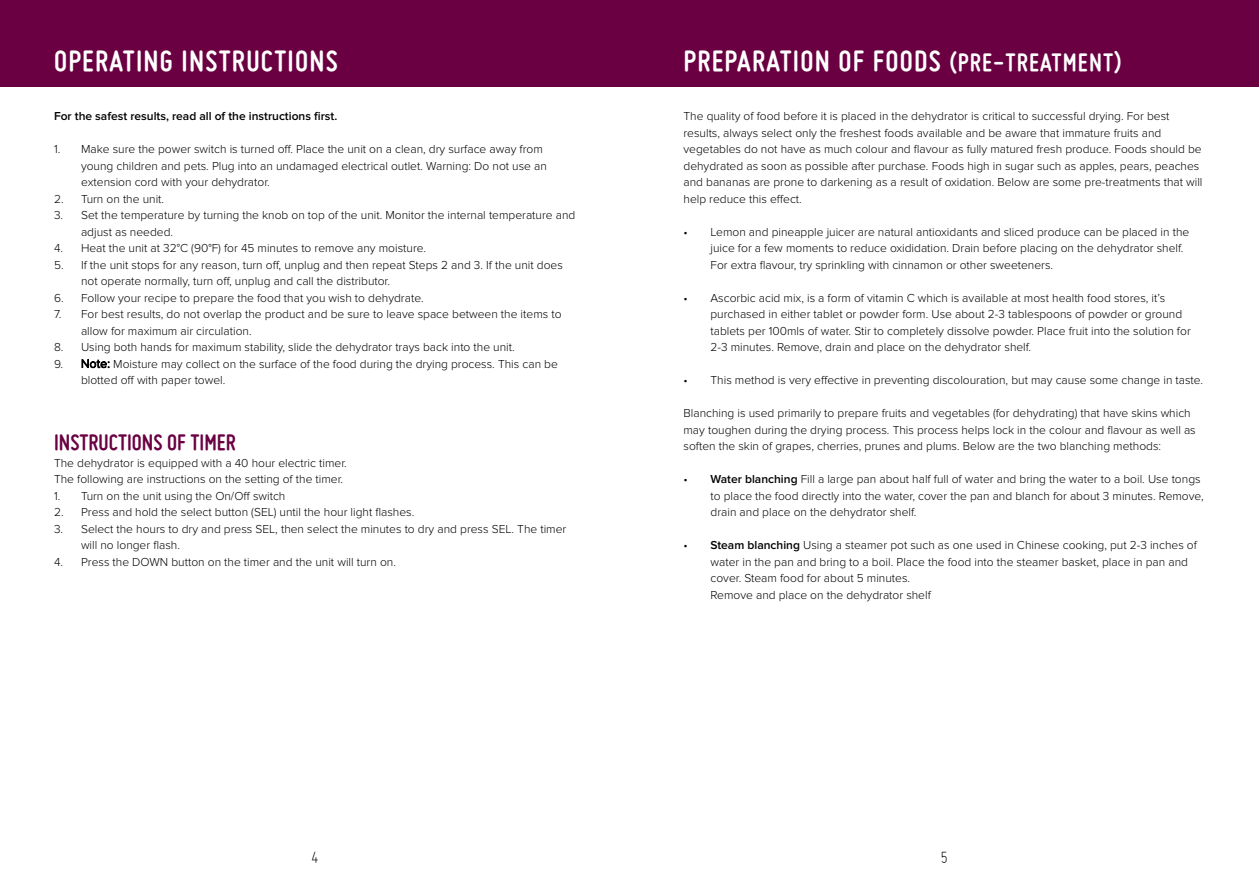
<style>
.page{position:relative;width:1259px;height:893px;background:#fff}
.page>*{position:absolute;margin:0;border:0;box-sizing:border-box;transform-origin:0 0}
.t1{font:700 31.5px "Miso";letter-spacing:.04em;color:#fff}
.t2{font:700 24px "Miso";color:#6a0042}
.t3{font:300 18px "Miso";color:#000}
.t4{font:300 12px/16.5px "Proxima Nova";color:#000}
.t5{font:600 12px "Proxima Nova";color:#000}
.s1{font-size:27px}
.s2{font-weight:600}
</style>
<div class="page">
<div style="left:0;top:0;width:1259px;height:87px;background:#6a0042"></div>
<svg style="left:82px;top:359px;width:27px;height:9px"></svg>
<h1 class="t1" style="left:54px;top:43px;width:285px">OPERATING INSTRUCTIONS</h1>
<h1 class="t1" style="left:683px;top:43px;width:440px">PREPARATION OF FOODS <span class="s1">(PRE-TREATMENT)</span></h1>
<p class="t4" style="left:683px;top:108px;width:520px">The quality of food before it is placed in the dehydrator is critical to successful drying. For best results, always select only the freshest foods available and be aware that immature fruits and vegetables do not have as much colour and flavour as fully matured fresh produce. Foods should be dehydrated as soon as possible after purchase. Foods high in sugar such as apples, pears, peaches and bananas are prone to darkening as a result of oxidation. Below are some pre-treatments that will help reduce this effect.</p>
<p class="t4" style="left:710px;top:223px;width:480px;text-indent:-27px">• Lemon and pineapple juicer are natural antioxidants and sliced produce can be placed in the juice for a few moments to reduce oxididation. Drain before placing on the dehydrator shelf.<br>For extra flavour, try sprinkling with cinnamon or other sweeteners.</p>
<p class="t4" style="left:710px;top:289px;width:482px;text-indent:-27px">• Ascorbic acid mix, is a form of vitamin C which is available at most health food stores, it’s purchased in either tablet or powder form. Use about 2-3 tablespoons of powder or ground tablets per 100mls of water. Stir to completely dissolve powder. Place fruit into the solution for 2-3 minutes. Remove, drain and place on the dehydrator shelf.</p>
<p class="t4" style="left:683px;top:372px;width:521px">• This method is very effective in preventing discolouration, but may cause some change in taste.</p>
<p class="t4" style="left:683px;top:405px;width:514px">Blanching is used primarily to prepare fruits and vegetables (for dehydrating) that have skins which may toughen during the drying process. This process helps lock in the colour and flavour as well as soften the skin of grapes, cherries, prunes and plums. Below are the two blanching methods:</p>
<p class="t4" style="left:710px;top:471px;width:495px;text-indent:-27px">• <span class="s2">Water blanching</span> Fill a large pan about half full of water and bring the water to a boil. Use tongs to place the food directly into the water, cover the pan and blanch for about 3 minutes. Remove, drain and place on the dehydrator shelf.</p>
<p class="t4" style="left:710px;top:537px;width:488px;text-indent:-27px">• <span class="s2">Steam blanching</span> Using a steamer pot such as one used in Chinese cooking, put 2-3 inches of water in the pan and bring to a boil. Place the food into the steamer basket, place in pan and cover. Steam food for about 5 minutes.<br>Remove and place on the dehydrator shelf</p>
<p class="t5" style="left:54px;top:109px;width:285px">For the safest results, read all of the instructions first.</p>
<p class="t4" style="left:81px;top:141px;width:467px;text-indent:-27px">1. Make sure the power switch is turned off. Place the unit on a clean, dry surface away from young children and pets. Plug into an undamaged electrical outlet. Warning: Do not use an extension cord with your dehydrator.</p>
<p class="t4" style="left:54px;top:190px;width:112px">2. Turn on the unit.</p>
<p class="t4" style="left:81px;top:207px;width:496px;text-indent:-27px">3. Set the temperature by turning the knob on top of the unit. Monitor the internal temperature and adjust as needed.</p>
<p class="t4" style="left:54px;top:240px;width:374px">4. Heat the unit at 32°C (90°F) for 45 minutes to remove any moisture.</p>
<p class="t4" style="left:81px;top:256px;width:483px;text-indent:-27px">5. If the unit stops for any reason, turn off, unplug and then repeat Steps 2 and 3. If the unit does not operate normally, turn off, unplug and call the distributor.</p>
<p class="t4" style="left:54px;top:289px;width:371px">6. Follow your recipe to prepare the food that you wish to dehydrate.</p>
<p class="t4" style="left:81px;top:306px;width:482px;text-indent:-27px">7. For best results, do not overlap the product and be sure to leave space between the items to allow for maximum air circulation.</p>
<p class="t4" style="left:54px;top:339px;width:462px">8. Using both hands for maximum stability, slide the dehydrator trays back into the unit.</p>
<p class="t4" style="left:81px;top:355px;width:478px;text-indent:-27px">9. Note: Moisture may collect on the surface of the food during the drying process. This can be blotted off with paper towel.</p>
<h2 class="t2" style="left:54px;top:429px;width:183px">INSTRUCTIONS OF TIMER</h2>
<p class="t4" style="left:54px;top:454px;width:294px">The dehydrator is equipped with a 40 hour electric timer.<br>The following are instructions on the setting of the timer.</p>
<p class="t4" style="left:54px;top:487px;width:233px">1. Turn on the unit using the On/Off switch</p>
<p class="t4" style="left:54px;top:504px;width:362px">2. Press and hold the select button (SEL) until the hour light flashes.</p>
<p class="t4" style="left:81px;top:520px;width:487px;text-indent:-27px">3. Select the hours to dry and press SEL, then select the minutes to dry and press SEL. The timer will no longer flash.</p>
<p class="t4" style="left:54px;top:553px;width:343px">4. Press the DOWN button on the timer and the unit will turn on.</p>
<h3 class="t3" style="left:311px;top:847px;width:9px">4</h3>
<h3 class="t3" style="left:940px;top:847px;width:9px">5</h3>
</div>
